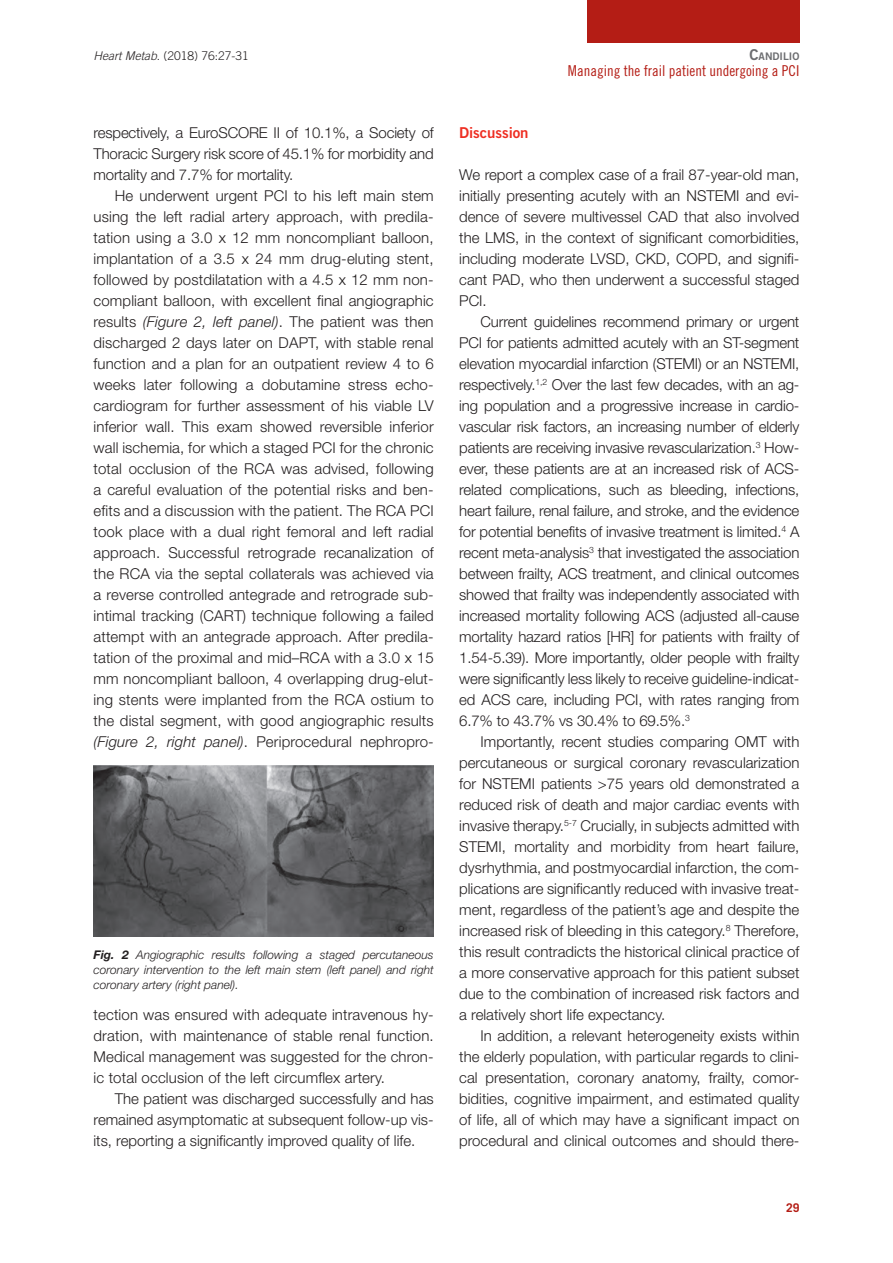
<style>
.page{position:relative;width:893px;height:1263px;background:#fff}
.page>*{position:absolute;margin:0;border:0;box-sizing:border-box;transform-origin:0 0}
.t1{font:300 15px "Helvetica Neue LT Std";color:#231f20}
.t2{font:15px "Trade Gothic LT Std Cn 18";color:#b41d15}
.t3{font:15px "Trade Gothic LT Std Bd 2";letter-spacing:-.005em;color:#ee2e22}
.t4{font:italic 300 12px/15px "Helvetica Neue LT Std";color:#231f20;text-align:justify}
.t5{font:300 12px "Trade Gothic LT Std";color:#231f20}
.t6{font:700 12px "Trade Gothic LT Std";color:#b41d15}
.t7{font:10.5px "Trade Gothic LT Std Bd 2";color:#6c6d70}
.s1{font-style:italic}
.s2{font-size:15px}
.s3{font-weight:700}
</style>
<div class="page">
<div style="left:587px;top:0;width:212px;height:43px;background:#b41d15"></div>
<img style="left:94px;top:765px;width:340px;height:171px">
<p class="t5" style="left:94px;top:48px;width:157px"><span class="s1">Heart Metab</span>. (2018) 76:27-31</p>
<p class="t7" style="left:749px;top:49px;width:51px"><span class="s2">C</span>ANDILIO</p>
<p class="t2" style="left:568px;top:62px;width:233px">Managing the frail patient undergoing a PCI</p>
<p class="t1" style="left:94px;top:123px;width:342px">respectively, a EuroSCORE II of 10.1%, a Society of</p>
<p class="t1" style="left:94px;top:144px;width:342px">Thoracic Surgery risk score of 45.1% for morbidity and</p>
<p class="t1" style="left:94px;top:165px;width:201px">mortality and 7.7% for mortality.</p>
<p class="t1" style="left:115px;top:186px;width:320px">He underwent urgent PCI to his left main stem</p>
<p class="t1" style="left:94px;top:207px;width:342px">using the left radial artery approach, with predila-</p>
<p class="t1" style="left:94px;top:228px;width:342px">tation using a 3.0 x 12 mm noncompliant balloon,</p>
<p class="t1" style="left:94px;top:249px;width:342px">implantation of a 3.5 x 24 mm drug-eluting stent,</p>
<p class="t1" style="left:94px;top:270px;width:342px">followed by postdilatation with a 4.5 x 12 mm non-</p>
<p class="t1" style="left:94px;top:291px;width:342px">compliant balloon, with excellent final angiographic</p>
<p class="t1" style="left:94px;top:312px;width:342px">results <span class="s1">(Figure 2, left panel)</span>. The patient was then</p>
<p class="t1" style="left:94px;top:333px;width:342px">discharged 2 days later on DAPT, with stable renal</p>
<p class="t1" style="left:94px;top:354px;width:342px">function and a plan for an outpatient review 4 to 6</p>
<p class="t1" style="left:94px;top:375px;width:342px">weeks later following a dobutamine stress echo-</p>
<p class="t1" style="left:94px;top:396px;width:342px">cardiogram for further assessment of his viable LV</p>
<p class="t1" style="left:94px;top:417px;width:342px">inferior wall. This exam showed reversible inferior</p>
<p class="t1" style="left:94px;top:438px;width:342px">wall ischemia, for which a staged PCI for the chronic</p>
<p class="t1" style="left:94px;top:459px;width:342px">total occlusion of the RCA was advised, following</p>
<p class="t1" style="left:94px;top:480px;width:342px">a careful evaluation of the potential risks and ben-</p>
<p class="t1" style="left:94px;top:501px;width:342px">efits and a discussion with the patient. The RCA PCI</p>
<p class="t1" style="left:94px;top:522px;width:342px">took place with a dual right femoral and left radial</p>
<p class="t1" style="left:94px;top:543px;width:342px">approach. Successful retrograde recanalization of</p>
<p class="t1" style="left:94px;top:564px;width:342px">the RCA via the septal collaterals was achieved via</p>
<p class="t1" style="left:94px;top:585px;width:342px">a reverse controlled antegrade and retrograde sub-</p>
<p class="t1" style="left:94px;top:606px;width:342px">intimal tracking (CART) technique following a failed</p>
<p class="t1" style="left:94px;top:627px;width:342px">attempt with an antegrade approach. After predila-</p>
<p class="t1" style="left:94px;top:648px;width:342px">tation of the proximal and mid–RCA with a 3.0 x 15</p>
<p class="t1" style="left:94px;top:669px;width:342px">mm noncompliant balloon, 4 overlapping drug-elut-</p>
<p class="t1" style="left:94px;top:690px;width:342px">ing stents were implanted from the RCA ostium to</p>
<p class="t1" style="left:94px;top:711px;width:342px">the distal segment, with good angiographic results</p>
<p class="t1" style="left:94px;top:732px;width:342px"><span class="s1">(Figure 2, right panel)</span>. Periprocedural nephropro-</p>
<p class="t4" style="left:94px;top:947px;width:342px"><span class="s3">Fig. 2</span> Angiographic results following a staged percutaneous coronary intervention to the left main stem (left panel) and right coronary artery (right panel).</p>
<p class="t1" style="left:94px;top:1005px;width:342px">tection was ensured with adequate intravenous hy-</p>
<p class="t1" style="left:94px;top:1026px;width:342px">dration, with maintenance of stable renal function.</p>
<p class="t1" style="left:94px;top:1047px;width:342px">Medical management was suggested for the chron-</p>
<p class="t1" style="left:94px;top:1068px;width:293px">ic total occlusion of the left circumflex artery.</p>
<p class="t1" style="left:115px;top:1089px;width:320px">The patient was discharged successfully and has</p>
<p class="t1" style="left:94px;top:1110px;width:342px">remained asymptomatic at subsequent follow-up vis-</p>
<p class="t1" style="left:94px;top:1131px;width:323px">its, reporting a significantly improved quality of life.</p>
<p class="t3" style="left:459px;top:123px;width:71px">Discussion</p>
<p class="t1" style="left:459px;top:165px;width:342px">We report a complex case of a frail 87-year-old man,</p>
<p class="t1" style="left:459px;top:186px;width:342px">initially presenting acutely with an NSTEMI and evi-</p>
<p class="t1" style="left:459px;top:207px;width:342px">dence of severe multivessel CAD that also involved</p>
<p class="t1" style="left:459px;top:228px;width:342px">the LMS, in the context of significant comorbidities,</p>
<p class="t1" style="left:459px;top:249px;width:342px">including moderate LVSD, CKD, COPD, and signifi-</p>
<p class="t1" style="left:459px;top:270px;width:342px">cant PAD, who then underwent a successful staged</p>
<p class="t1" style="left:459px;top:291px;width:29px">PCI.</p>
<p class="t1" style="left:480px;top:312px;width:320px">Current guidelines recommend primary or urgent</p>
<p class="t1" style="left:459px;top:333px;width:342px">PCI for patients admitted acutely with an ST-segment</p>
<p class="t1" style="left:459px;top:354px;width:342px">elevation myocardial infarction (STEMI) or an NSTEMI,</p>
<p class="t1" style="left:459px;top:375px;width:342px">respectively.<sup>1,2</sup> Over the last few decades, with an ag-</p>
<p class="t1" style="left:459px;top:396px;width:342px">ing population and a progressive increase in cardio-</p>
<p class="t1" style="left:459px;top:417px;width:342px">vascular risk factors, an increasing number of elderly</p>
<p class="t1" style="left:459px;top:438px;width:342px">patients are receiving invasive revascularization.<sup>3</sup> How-</p>
<p class="t1" style="left:459px;top:459px;width:342px">ever, these patients are at an increased risk of ACS-</p>
<p class="t1" style="left:459px;top:480px;width:342px">related complications, such as bleeding, infections,</p>
<p class="t1" style="left:459px;top:501px;width:342px">heart failure, renal failure, and stroke, and the evidence</p>
<p class="t1" style="left:459px;top:522px;width:342px">for potential benefits of invasive treatment is limited.<sup>4</sup> A</p>
<p class="t1" style="left:459px;top:543px;width:342px">recent meta-analysis<sup>3</sup> that investigated the association</p>
<p class="t1" style="left:459px;top:564px;width:342px">between frailty, ACS treatment, and clinical outcomes</p>
<p class="t1" style="left:459px;top:585px;width:342px">showed that frailty was independently associated with</p>
<p class="t1" style="left:459px;top:606px;width:342px">increased mortality following ACS (adjusted all-cause</p>
<p class="t1" style="left:459px;top:627px;width:342px">mortality hazard ratios [HR] for patients with frailty of</p>
<p class="t1" style="left:459px;top:648px;width:342px">1.54-5.39). More importantly, older people with frailty</p>
<p class="t1" style="left:459px;top:669px;width:342px">were significantly less likely to receive guideline-indicat-</p>
<p class="t1" style="left:459px;top:690px;width:342px">ed ACS care, including PCI, with rates ranging from</p>
<p class="t1" style="left:459px;top:711px;width:232px">6.7% to 43.7% vs 30.4% to 69.5%.<sup>3</sup></p>
<p class="t1" style="left:480px;top:732px;width:320px">Importantly, recent studies comparing OMT with</p>
<p class="t1" style="left:459px;top:753px;width:342px">percutaneous or surgical coronary revascularization</p>
<p class="t1" style="left:459px;top:774px;width:342px">for NSTEMI patients &gt;75 years old demonstrated a</p>
<p class="t1" style="left:459px;top:795px;width:342px">reduced risk of death and major cardiac events with</p>
<p class="t1" style="left:459px;top:816px;width:342px">invasive therapy.<sup>5-7</sup> Crucially, in subjects admitted with</p>
<p class="t1" style="left:459px;top:837px;width:342px">STEMI, mortality and morbidity from heart failure,</p>
<p class="t1" style="left:459px;top:858px;width:342px">dysrhythmia, and postmyocardial infarction, the com-</p>
<p class="t1" style="left:459px;top:879px;width:342px">plications are significantly reduced with invasive treat-</p>
<p class="t1" style="left:459px;top:900px;width:342px">ment, regardless of the patient’s age and despite the</p>
<p class="t1" style="left:459px;top:921px;width:342px">increased risk of bleeding in this category.<sup>8</sup> Therefore,</p>
<p class="t1" style="left:459px;top:942px;width:342px">this result contradicts the historical clinical practice of</p>
<p class="t1" style="left:459px;top:963px;width:342px">a more conservative approach for this patient subset</p>
<p class="t1" style="left:459px;top:984px;width:342px">due to the combination of increased risk factors and</p>
<p class="t1" style="left:459px;top:1005px;width:207px">a relatively short life expectancy.</p>
<p class="t1" style="left:480px;top:1026px;width:320px">In addition, a relevant heterogeneity exists within</p>
<p class="t1" style="left:459px;top:1047px;width:342px">the elderly population, with particular regards to clini-</p>
<p class="t1" style="left:459px;top:1068px;width:342px">cal presentation, coronary anatomy, frailty, comor-</p>
<p class="t1" style="left:459px;top:1089px;width:342px">bidities, cognitive impairment, and estimated quality</p>
<p class="t1" style="left:459px;top:1110px;width:342px">of life, all of which may have a significant impact on</p>
<p class="t1" style="left:459px;top:1131px;width:342px">procedural and clinical outcomes and should there-</p>
<p class="t6" style="left:786px;top:1200px;width:15px">29</p>
</div>
